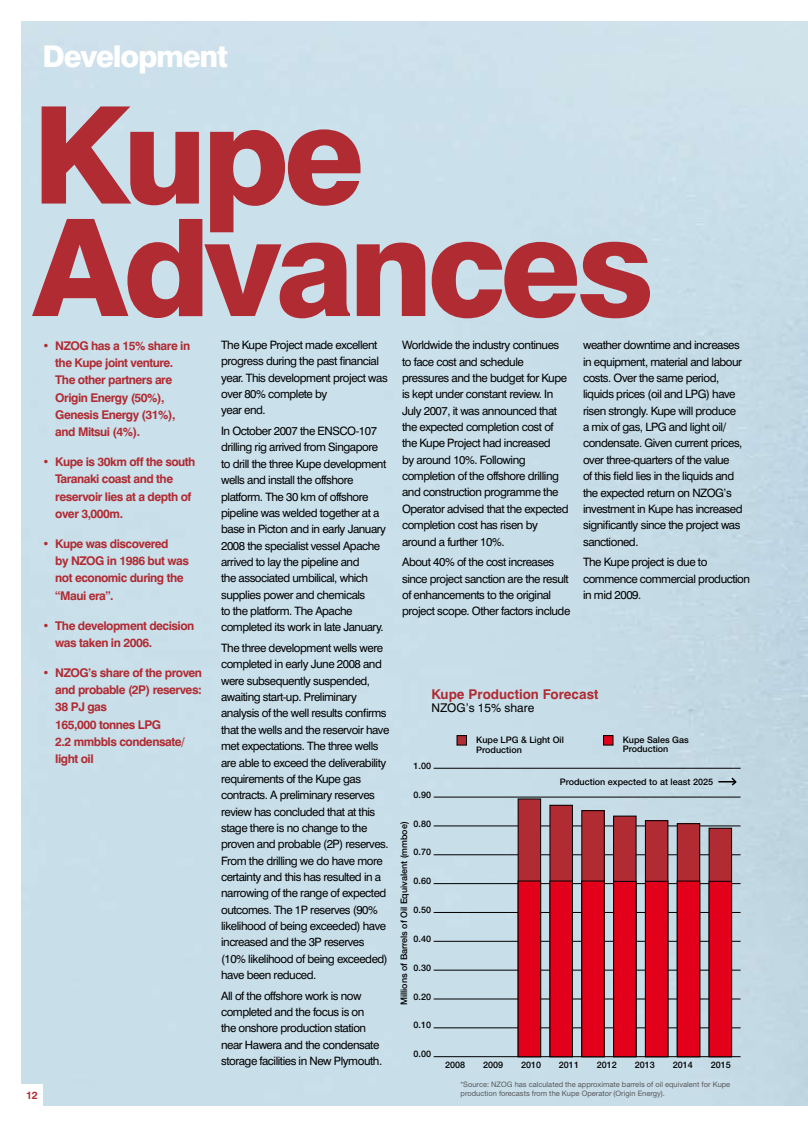
<style>
.page{position:relative;width:808px;height:1127px;background:#fff}
.page>*{position:absolute;margin:0;border:0;box-sizing:border-box;transform-origin:0 0}
.t1{font:800 135px/112.5px "Swiss 721 BT";letter-spacing:-.04em;color:#b12b32}
.t2{font:800 30px "Swiss 721 BT";letter-spacing:-.04em;color:#fff}
.t3{font:700 13.5px "Swiss 721 BT";color:#b12b32}
.t4{font:700 12px/17.2px "Swiss 721 BT";letter-spacing:-.04em;color:#b12b32}
.t5{font:12px "Swiss 721 BT";color:#000}
.t6{font:11.55px/16.4px "Swiss 721 BT";letter-spacing:-.04em;color:#000}
.t7{font:700 10.5px "Swiss 721 BT";color:#b12b32}
.t8{font:500 9px/9px "Helvetica Neue";color:#000}
.t9{font:7.5px/9px "Helvetica Neue";color:#58585a}
</style>
<div class="page">
<div style="left:21px;top:21px;width:787px;height:1085px;background:#c8dee9"></div>
<div style="left:603px;top:735px;width:10px;height:10px;background:#e2001a"></div>
<div style="left:603px;top:735px;width:10px;height:10px;border:1px solid #000"></div>
<div style="left:457px;top:735px;width:9px;height:10px;background:#b12b32"></div>
<div style="left:457px;top:735px;width:10px;height:10px;border:1px solid #000"></div>
<svg style="left:718px;top:776px;width:20px;height:11px"></svg>
<hr style="left:434px;top:825px;width:306px;height:1px;background:#000">
<hr style="left:434px;top:854px;width:306px;height:1px;background:#000">
<div style="left:518px;top:799px;width:23px;height:258px;background:#b12b32"></div>
<div style="left:518px;top:799px;width:23px;height:258px;border:1px solid #000"></div>
<hr style="left:434px;top:768px;width:306px;height:1px;background:#000">
<hr style="left:434px;top:797px;width:306px;height:1px;background:#000">
<hr style="left:434px;top:912px;width:306px;height:1px;background:#000">
<hr style="left:434px;top:970px;width:306px;height:1px;background:#000">
<hr style="left:434px;top:883px;width:306px;height:1px;background:#000">
<hr style="left:434px;top:941px;width:306px;height:1px;background:#000">
<hr style="left:434px;top:998px;width:306px;height:1px;background:#000">
<hr style="left:434px;top:1027px;width:306px;height:1px;background:#000">
<hr style="left:434px;top:1056px;width:306px;height:1px;background:#000">
<div style="left:645px;top:821px;width:23px;height:236px;background:#b12b32"></div>
<div style="left:645px;top:820px;width:23px;height:237px;border:1px solid #000"></div>
<div style="left:645px;top:881px;width:23px;height:176px;background:#e2001a"></div>
<div style="left:645px;top:881px;width:23px;height:176px;border:1px solid #000"></div>
<div style="left:677px;top:824px;width:23px;height:233px;background:#b12b32"></div>
<div style="left:677px;top:823px;width:23px;height:234px;border:1px solid #000"></div>
<div style="left:677px;top:881px;width:23px;height:176px;background:#e2001a"></div>
<div style="left:677px;top:881px;width:23px;height:176px;border:1px solid #000"></div>
<div style="left:709px;top:828px;width:22px;height:229px;background:#b12b32"></div>
<div style="left:709px;top:828px;width:23px;height:229px;border:1px solid #000"></div>
<div style="left:709px;top:881px;width:22px;height:176px;background:#e2001a"></div>
<div style="left:709px;top:881px;width:23px;height:176px;border:1px solid #000"></div>
<div style="left:614px;top:816px;width:22px;height:241px;background:#b12b32"></div>
<div style="left:613px;top:816px;width:23px;height:241px;border:1px solid #000"></div>
<div style="left:614px;top:881px;width:22px;height:176px;background:#e2001a"></div>
<div style="left:613px;top:881px;width:23px;height:176px;border:1px solid #000"></div>
<div style="left:550px;top:805px;width:22px;height:252px;background:#b12b32"></div>
<div style="left:550px;top:805px;width:23px;height:252px;border:1px solid #000"></div>
<div style="left:582px;top:810px;width:22px;height:247px;background:#b12b32"></div>
<div style="left:582px;top:881px;width:22px;height:176px;background:#e2001a"></div>
<div style="left:550px;top:881px;width:22px;height:176px;background:#e2001a"></div>
<div style="left:550px;top:881px;width:23px;height:176px;border:1px solid #000"></div>
<div style="left:518px;top:881px;width:23px;height:176px;background:#e2001a"></div>
<div style="left:518px;top:881px;width:23px;height:176px;border:1px solid #000"></div>
<div style="left:21px;top:1084px;width:22px;height:23px;background:#fff"></div>
<h2 class="t2" style="left:43px;top:38px;width:187px">Development</h2>
<h1 class="t1" style="left:32px;top:98px;width:624px">Kupe<br>Advances</h1>
<p class="t4" style="left:55px;top:337px;width:136px;text-indent:-13px">• NZOG has a 15% share in the Kupe joint venture.<br>The other partners are<br>Origin Energy (50%),<br>Genesis Energy (31%), and Mitsui (4%).</p>
<p class="t4" style="left:55px;top:453px;width:142px;text-indent:-13px">• Kupe is 30km off the south<br>Taranaki coast and the reservoir lies at a depth of over 3,000m.</p>
<p class="t4" style="left:55px;top:535px;width:135px;text-indent:-13px">• Kupe was discovered<br>by NZOG in 1986 but was not economic during the “Maui era”.</p>
<p class="t4" style="left:55px;top:616px;width:141px;text-indent:-13px">• The development decision was taken in 2006.</p>
<p class="t4" style="left:55px;top:664px;width:148px;text-indent:-13px">• NZOG’s share of the proven and probable (2P) reserves:<br>38 PJ gas<br>165,000 tonnes LPG<br>2.2 mmbbls condensate/ light oil</p>
<p class="t6" style="left:221px;top:337px;width:168px">The Kupe Project made excellent progress during the past financial year. This development project was over 80% complete by<br>year end.</p>
<p class="t6" style="left:221px;top:423px;width:167px">In October 2007 the ENSCO-107 drilling rig arrived from Singapore to drill the three Kupe development wells and install the offshore platform. The 30 km of offshore pipeline was welded together at a base in Picton and in early January<br>2008 the specialist vessel Apache arrived to lay the pipeline and<br>the associated umbilical, which supplies power and chemicals<br>to the platform. The Apache completed its work in late January.</p>
<p class="t6" style="left:221px;top:639px;width:170px">The three development wells were completed in early June 2008 and were subsequently suspended, awaiting start-up. Preliminary analysis of the well results confirms that the wells and the reservoir have met expectations. The three wells are able to exceed the deliverability requirements of the Kupe gas contracts. A preliminary reserves review has concluded that at this stage there is no change to the proven and probable (2P) reserves.<br>From the drilling we do have more certainty and this has resulted in a narrowing of the range of expected outcomes. The 1P reserves (90% likelihood of being exceeded) have increased and the 3P reserves (10% likelihood of being exceeded) have been reduced.</p>
<p class="t6" style="left:221px;top:987px;width:163px">All of the offshore work is now completed and the focus is on the onshore production station near Hawera and the condensate storage facilities in New Plymouth.</p>
<p class="t6" style="left:402px;top:337px;width:168px">Worldwide the industry continues to face cost and schedule pressures and the budget for Kupe is kept under constant review. In<br>July 2007, it was announced that the expected completion cost of the Kupe Project had increased<br>by around 10%. Following completion of the offshore drilling and construction programme the<br>Operator advised that the expected completion cost has risen by around a further 10%.</p>
<p class="t6" style="left:402px;top:554px;width:170px">About 40% of the cost increases since project sanction are the result of enhancements to the original project scope. Other factors include</p>
<p class="t6" style="left:583px;top:337px;width:161px">weather downtime and increases in equipment, material and labour costs. Over the same period, liquids prices (oil and LPG) have risen strongly. Kupe will produce a mix of gas, LPG and light oil/ condensate. Given current prices, over three-quarters of the value<br>of this field lies in the liquids and the expected return on NZOG’s investment in Kupe has increased significantly since the project was sanctioned.</p>
<p class="t6" style="left:583px;top:554px;width:169px">The Kupe project is due to commence commercial production in mid 2009.</p>
<p class="t3" style="left:431px;top:686px;width:168px">Kupe Production Forecast</p>
<p class="t5" style="left:431px;top:701px;width:104px">NZOG’s 15% share</p>
<p class="t8" style="left:476px;top:734px;width:89px;line-height:10.5px">Kupe LPG &amp; Light Oil<br>Production</p>
<p class="t8" style="left:623px;top:735px;width:68px">Kupe Sales Gas<br>Production</p>
<p class="t8" style="left:560px;top:777px;width:155px">Production expected to at least 2025</p>
<p class="t8" style="left:413px;top:761px;width:19px">1.00</p>
<p class="t8" style="left:413px;top:790px;width:19px">0.90</p>
<p class="t8" style="left:413px;top:819px;width:19px">0.80</p>
<p class="t8" style="left:413px;top:848px;width:19px">0.70</p>
<p class="t8" style="left:413px;top:876px;width:19px">0.60</p>
<p class="t8" style="left:413px;top:905px;width:19px">0.50</p>
<p class="t8" style="left:413px;top:934px;width:19px">0.40</p>
<p class="t8" style="left:413px;top:963px;width:19px">0.30</p>
<p class="t8" style="left:413px;top:992px;width:19px">0.20</p>
<p class="t8" style="left:413px;top:1020px;width:19px">0.10</p>
<p class="t8" style="left:413px;top:1049px;width:19px">0.00</p>
<p class="t8" style="left:399px;top:1005px;width:185px;rotate:-90deg">Millions of Barrels of Oil Equivalent (mmboe)</p>
<p class="t8" style="left:445px;top:1060px;width:22px">2008</p>
<p class="t8" style="left:483px;top:1060px;width:22px">2009</p>
<p class="t8" style="left:521px;top:1060px;width:22px">2010</p>
<p class="t8" style="left:559px;top:1060px;width:22px">2011</p>
<p class="t8" style="left:597px;top:1060px;width:22px">2012</p>
<p class="t8" style="left:635px;top:1060px;width:22px">2013</p>
<p class="t8" style="left:673px;top:1060px;width:22px">2014</p>
<p class="t8" style="left:711px;top:1060px;width:22px">2015</p>
<p class="t7" style="left:26px;top:1089px;width:13px">12</p>
<p class="t9" style="left:461px;top:1080px;width:271px">*Source: NZOG has calculated the approximate barrels of oil equivalent for Kupe production forecasts from the Kupe Operator (Origin Energy).</p>
</div>
